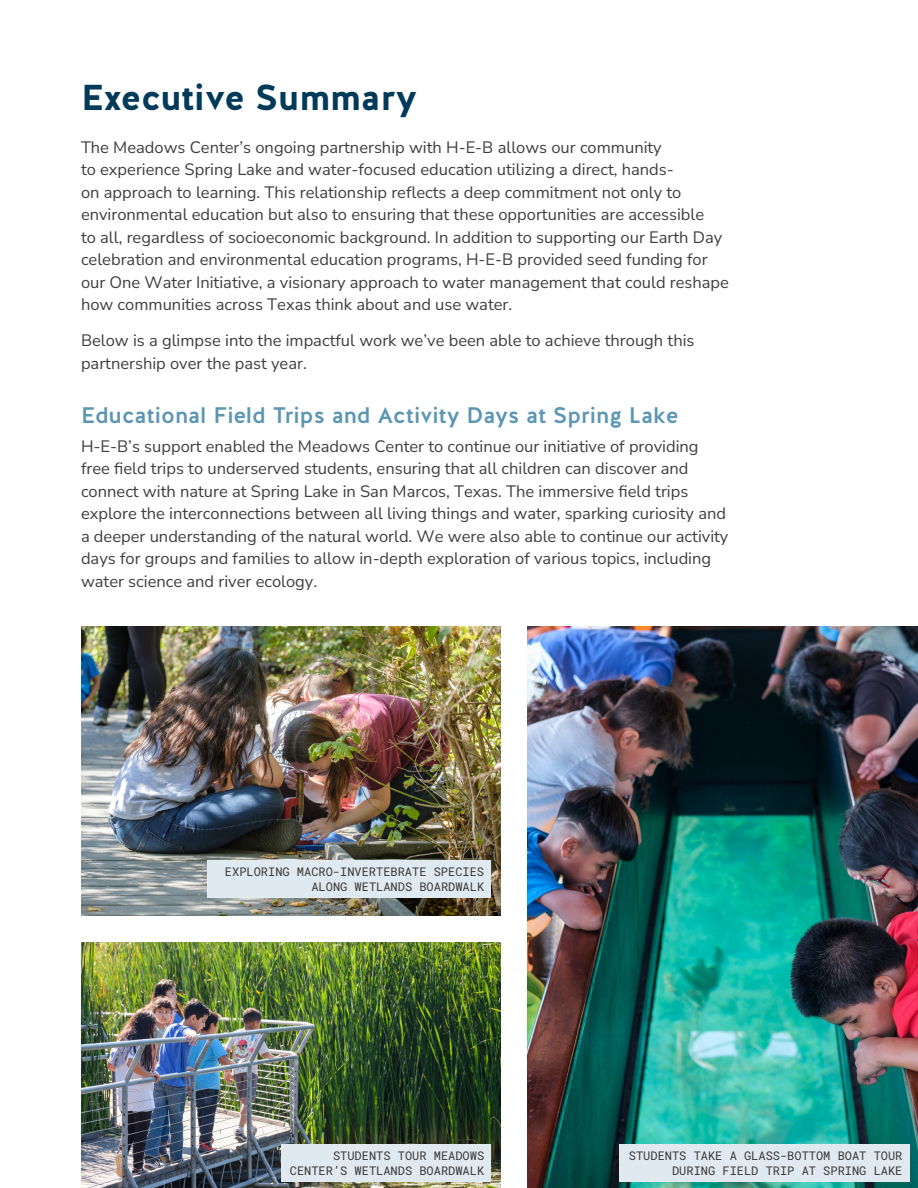
<style>
.page{position:relative;width:918px;height:1188px;background:#fff}
.page>*{position:absolute;margin:0;border:0;box-sizing:border-box;transform-origin:0 0}
.Header_1{font:700 36px "Halis GR";color:#023b5a}
.Header_2{font:500 22.5px "Halis GR";color:#5d96b3}
.Body_Text{font:200 16.5px/22.5px "Nunito Sans 12 pt";color:#3f3f3f}
.Captions{font:12px/15px "Roboto Mono";color:#373838;text-align:right}
</style>
<div class="page">
<img style="left:81px;top:942px;width:420px;height:246px">
<img style="left:81px;top:626px;width:420px;height:289px">
<img style="left:528px;top:626px;width:390px;height:562px">
<div style="left:282px;top:1144px;width:209px;height:37px;background:#e1e9f0"></div>
<div style="left:619px;top:1144px;width:290px;height:37px;background:#e1e9f0"></div>
<div style="left:207px;top:861px;width:284px;height:37px;background:#e1e9f0"></div>
<p class="Header_1" style="left:81px;top:74px;width:338px">Executive Summary</p>
<p class="Body_Text" style="left:81px;top:135px;width:650px">The Meadows Center’s ongoing partnership with H-E-B allows our community<br>to experience Spring Lake and water-focused education utilizing a direct, hands-<br>on approach to learning. This relationship reflects a deep commitment not only to environmental education but also to ensuring that these opportunities are accessible<br>to all, regardless of socioeconomic background. In addition to supporting our Earth Day celebration and environmental education programs, H-E-B provided seed funding for our One Water Initiative, a visionary approach to water management that could reshape how communities across Texas think about and use water.</p>
<p class="Body_Text" style="left:81px;top:328px;width:615px">Below is a glimpse into the impactful work we’ve been able to achieve through this partnership over the past year.</p>
<p class="Header_2" style="left:81px;top:400px;width:599px">Educational Field Trips and Activity Days at Spring Lake</p>
<p class="Body_Text" style="left:81px;top:434px;width:649px">H-E-B’s support enabled the Meadows Center to continue our initiative of providing free field trips to underserved students, ensuring that all children can discover and connect with nature at Spring Lake in San Marcos, Texas. The immersive field trips explore the interconnections between all living things and water, sparking curiosity and a deeper understanding of the natural world. We were also able to continue our activity days for groups and families to allow in-depth exploration of various topics, including water science and river ecology.</p>
<p class="Captions" style="left:225px;top:864px;width:261px">EXPLORING MACRO-INVERTEBRATE SPECIES<br>ALONG WETLANDS BOARDWALK</p>
<p class="Captions" style="left:290px;top:1147px;width:196px">STUDENTS TOUR MEADOWS<br>CENTER’S WETLANDS BOARDWALK</p>
<p class="Captions" style="left:629px;top:1147px;width:275px">STUDENTS TAKE A GLASS-BOTTOM BOAT TOUR<br>DURING FIELD TRIP AT SPRING LAKE</p>
</div>
